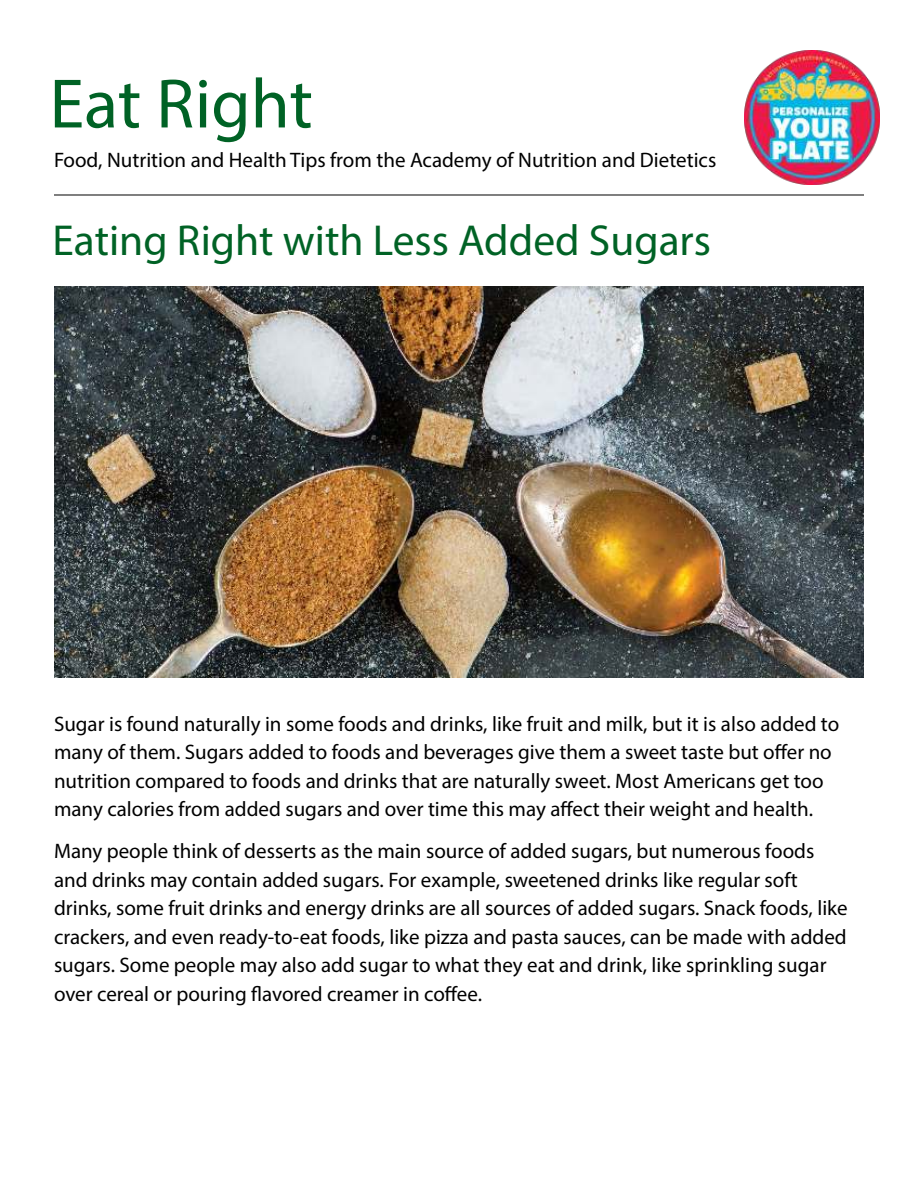
<style>
.page{position:relative;width:918px;height:1188px;background:#fff}
.page>*{position:absolute;margin:0;border:0;box-sizing:border-box;transform-origin:0 0}
.t1{font:70.5px "Myriad Pro";color:#006225}
.t2{font:43.5px "Myriad Pro";color:#006225}
.t3{font:21px/28.5px "Myriad Pro";color:#000}
</style>
<div class="page">
<hr style="left:54px;top:195px;width:810px;height:1px;background:#000">
<img style="left:55px;top:286px;width:809px;height:392px">
<img style="left:744px;top:50px;width:135px;height:135px">
<h1 class="t1" style="left:50px;top:77px;width:265px">Eat Right</h1>
<p class="t3" style="left:54px;top:148px;width:664px">Food, Nutrition and Health Tips from the Academy of Nutrition and Dietetics</p>
<h2 class="t2" style="left:52px;top:224px;width:660px">Eating Right with Less Added Sugars</h2>
<p class="t3" style="left:54px;top:711px;width:787px">Sugar is found naturally in some foods and drinks, like fruit and milk, but it is also added to many of them. Sugars added to foods and beverages give them a sweet taste but offer no nutrition compared to foods and drinks that are naturally sweet. Most Americans get too many calories from added sugars and over time this may affect their weight and health.</p>
<p class="t3" style="left:54px;top:839px;width:795px">Many people think of desserts as the main source of added sugars, but numerous foods and drinks may contain added sugars. For example, sweetened drinks like regular soft drinks, some fruit drinks and energy drinks are all sources of added sugars. Snack foods, like crackers, and even ready-to-eat foods, like pizza and pasta sauces, can be made with added sugars. Some people may also add sugar to what they eat and drink, like sprinkling sugar over cereal or pouring flavored creamer in coffee.</p>
</div>
